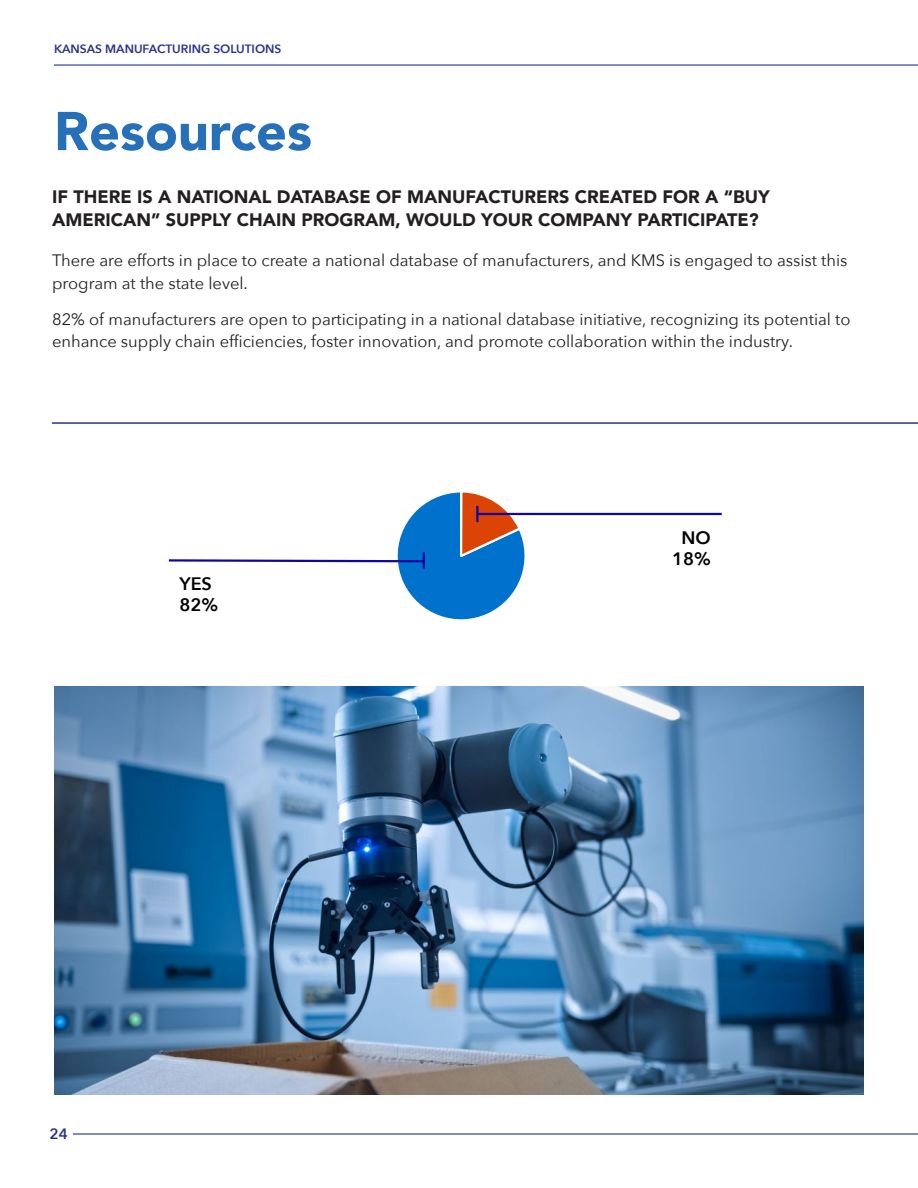
<style>
.page{position:relative;width:918px;height:1188px;background:#fff}
.page>*{position:absolute;margin:0;border:0;box-sizing:border-box;transform-origin:0 0}
.t1{font:900 54px "Avenir";color:#2570b8}
.t2{font:900 18px/22.5px "Avenir";color:#231f20}
.t3{font:600 18px/21.6px "Avenir Next";color:#000;text-align:center}
.t4{font:16.5px/22.5px "Avenir Next";color:#231f20}
.t5{font:600 15px "Avenir Next";color:#29338e}
.t6{font:600 12px "Avenir Next";color:#29338e}
</style>
<div class="page">
<hr style="left:52px;top:422px;width:866px;height:2px;background:#29338e">
<img style="left:54px;top:687px;width:810px;height:408px">
<svg style="left:169px;top:492px;width:366px;height:128px"></svg>
<hr style="left:477px;top:513px;width:245px;height:2px;background:#10069f">
<hr style="left:476px;top:506px;width:3px;height:16px;background:#10069f">
<hr style="left:54px;top:64px;width:864px;height:2px;background:#29338e">
<hr style="left:73px;top:1133px;width:845px;height:2px;background:#29338e">
<p class="t6" style="left:54px;top:39px;width:229px">KANSAS MANUFACTURING SOLUTIONS</p>
<p class="t1" style="left:54px;top:85px;width:259px">Resources</p>
<p class="t2" style="left:52px;top:185px;width:719px">IF THERE IS A NATIONAL DATABASE OF MANUFACTURERS CREATED FOR A “BUY<br>AMERICAN” SUPPLY CHAIN PROGRAM, WOULD YOUR COMPANY PARTICIPATE?</p>
<p class="t4" style="left:52px;top:248px;width:797px">There are efforts in place to create a national database of manufacturers, and KMS is engaged to assist this program at the state level.</p>
<p class="t4" style="left:52px;top:307px;width:800px">82% of manufacturers are open to participating in a national database initiative, recognizing its potential to enhance supply chain efficiencies, foster innovation, and promote collaboration within the industry.</p>
<p class="t3" style="left:180px;top:572px;width:40px;text-align:left">YES<br>82%</p>
<p class="t5" style="left:50px;top:1120px;width:20px">24</p>
<p class="t3" style="left:672px;top:526px;width:40px">NO<br>18%</p>
</div>
